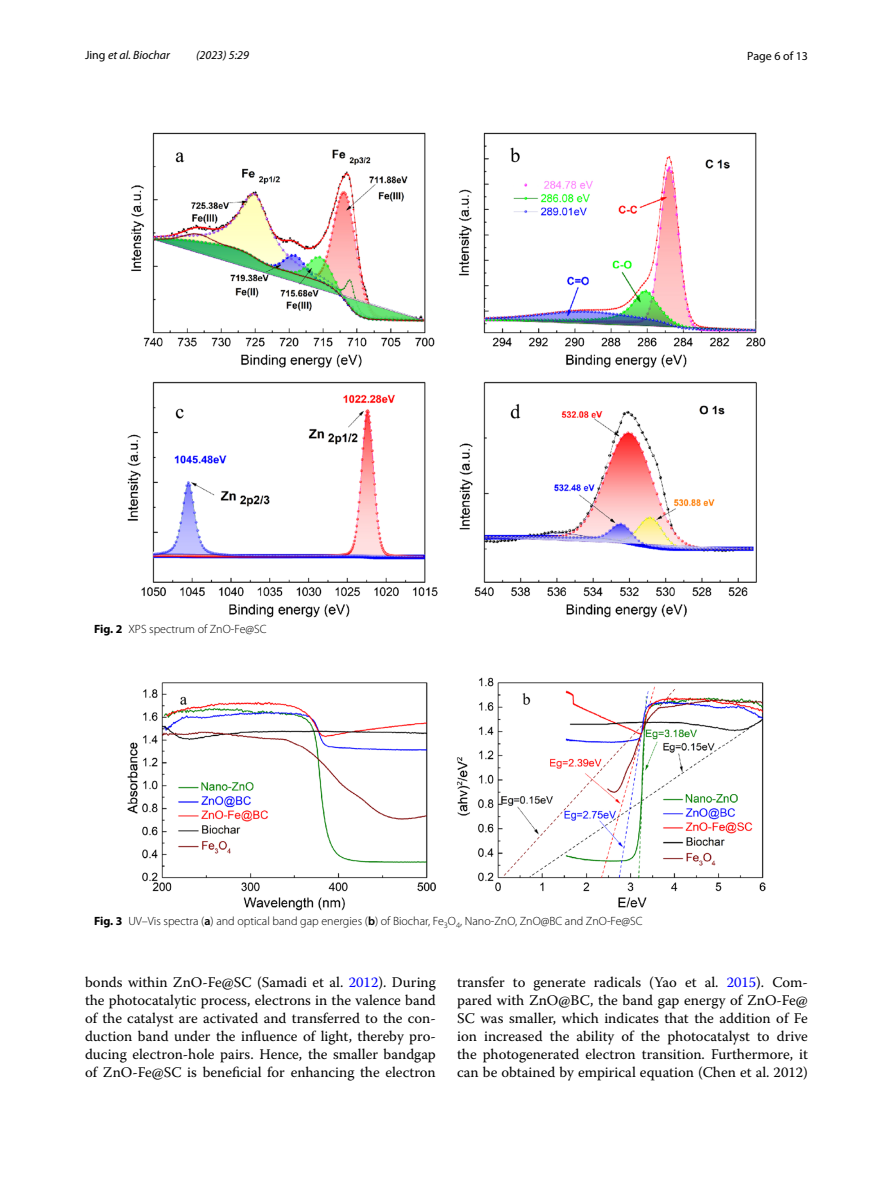
<style>
.page{position:relative;width:893px;height:1187px;background:#fff}
.page>*{position:absolute;margin:0;border:0;box-sizing:border-box;transform-origin:0 0}
.t1{font:14.7px/18px "Warnock Pro";color:#000;text-align:justify}
.t2{font:300 12px "Myriad Pro";color:#000}
.t3{font:italic 12px "Myriad Pro";color:#000}
.t4{font:12px "Myriad Pro";color:#000}
.s1{font-style:normal}
.s2{font-weight:700}
.s3{font-weight:600}
.s4{color:#00f}
</style>
<div class="page">
<img style="left:128px;top:133px;width:637px;height:484px">
<img style="left:127px;top:677px;width:638px;height:232px">
<p class="t3" style="left:85px;top:48px;width:86px"><span class="s1">Jing</span> et al. Biochar</p>
<p class="t3" style="left:196px;top:48px;width:54px">(2023) 5:29</p>
<p class="t4" style="left:747px;top:48px;width:62px">Page 6 of 13</p>
<p class="t2" style="left:94px;top:622px;width:174px"><span class="s2">Fig. 2</span> XPS spectrum of ZnO-Fe@SC</p>
<p class="t2" style="left:94px;top:914px;width:550px"><span class="s2">Fig. 3</span> UV–Vis spectra (<span class="s3">a</span>) and optical band gap energies (<span class="s3">b</span>) of Biochar, Fe<sub>3</sub>O<sub>4</sub>, Nano-ZnO, ZnO@BC and ZnO-Fe@SC</p>
<p class="t1" style="left:85px;top:972px;width:352px">bonds within ZnO-Fe@SC (Samadi et al. <span class="s4">2012</span>). During the photocatalytic process, electrons in the valence band of the catalyst are activated and transferred to the con&shy;duction band under the influence of light, thereby pro&shy;ducing electron-hole pairs. Hence, the smaller bandgap of ZnO-Fe@SC is beneficial for enhancing the electron</p>
<p class="t1" style="left:457px;top:972px;width:352px">transfer to generate radicals (Yao et al. <span class="s4">2015</span>). Com&shy;pared with ZnO@BC, the band gap energy of ZnO-Fe@ SC was smaller, which indicates that the addition of Fe ion increased the ability of the photocatalyst to drive the photogenerated electron transition. Furthermore, it can be obtained by empirical equation (Chen et al. 2012)</p>
</div>
